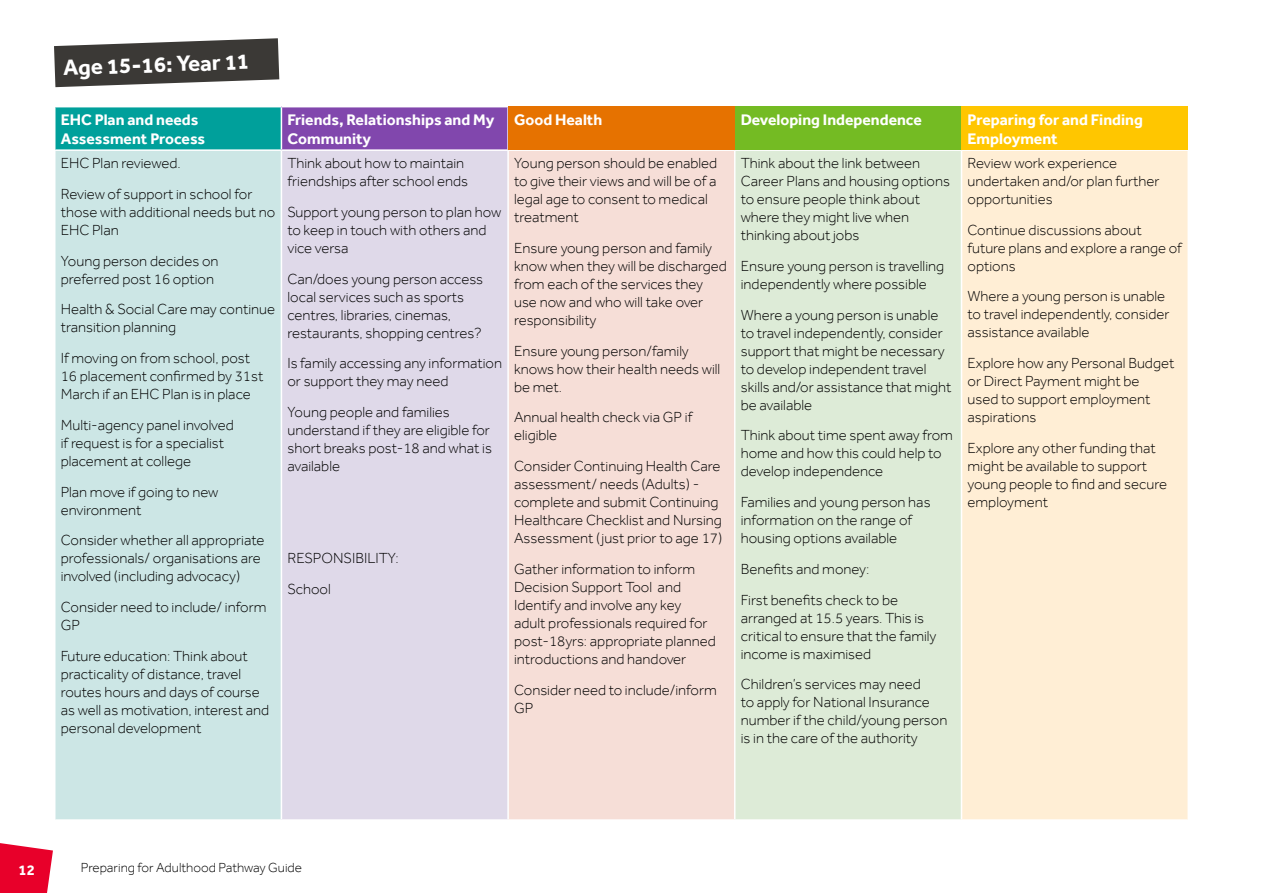
<style>
.page{position:relative;width:1263px;height:893px;background:#fff}
.page>*{position:absolute;margin:0;border:0;box-sizing:border-box;transform-origin:0 0}
.t1{font:700 22.5px "Effra";color:#fff}
.t2{font:700 15.75px/18.9px "Effra";color:#fff}
.t3{font:300 15px/18px "Effra";color:#000}
.t4{font:700 15px "Effra";color:#fff}
.t5{font:300 13.5px "Effra";color:#000}
</style>
<div class="page">
<svg style="left:0;top:843px;width:53px;height:50px;background:#ea1f44"></svg>
<div style="left:55px;top:107px;width:226px;height:43px;background:#00a09b"></div>
<div style="left:281px;top:107px;width:227px;height:43px;background:#8147ad"></div>
<div style="left:55px;top:150px;width:226px;height:670px;background:#cce6e5"></div>
<div style="left:281px;top:150px;width:227px;height:670px;background:#dfd9e9"></div>
<div style="left:508px;top:150px;width:227px;height:670px;background:#f6ded7"></div>
<div style="left:735px;top:150px;width:226px;height:670px;background:#ddebd7"></div>
<div style="left:961px;top:150px;width:227px;height:670px;background:#ffeed5"></div>
<hr style="left:54px;top:819px;width:227px;height:2px;background:#fff">
<hr style="left:281px;top:819px;width:227px;height:2px;background:#fff">
<hr style="left:508px;top:819px;width:227px;height:2px;background:#fff">
<hr style="left:735px;top:819px;width:226px;height:2px;background:#fff">
<hr style="left:961px;top:819px;width:228px;height:2px;background:#fff">
<hr style="left:1187px;top:151px;width:2px;height:668px;background:#fff">
<hr style="left:961px;top:151px;width:1px;height:668px;background:#fff">
<hr style="left:734px;top:151px;width:1px;height:668px;background:#fff">
<hr style="left:507px;top:151px;width:2px;height:668px;background:#fff">
<hr style="left:281px;top:151px;width:1px;height:668px;background:#fff">
<hr style="left:54px;top:151px;width:2px;height:668px;background:#fff">
<hr style="left:54px;top:149px;width:227px;height:2px;background:#fff">
<hr style="left:281px;top:149px;width:227px;height:2px;background:#fff">
<hr style="left:508px;top:149px;width:227px;height:2px;background:#fff">
<hr style="left:735px;top:149px;width:226px;height:2px;background:#fff">
<hr style="left:961px;top:149px;width:228px;height:2px;background:#fff">
<hr style="left:507px;top:107px;width:2px;height:42px;background:#fff">
<hr style="left:281px;top:107px;width:1px;height:42px;background:#fff">
<hr style="left:54px;top:107px;width:2px;height:42px;background:#fff">
<svg style="left:54px;top:38px;width:225px;height:49px;background:#5b5957"></svg>
<div style="left:508px;top:107px;width:227px;height:43px;background:#e67200"></div>
<div style="left:735px;top:107px;width:226px;height:43px;background:#74bb23"></div>
<div style="left:961px;top:107px;width:227px;height:43px;background:#ffc600"></div>
<h1 class="t1" style="left:63px;top:54px;width:188px;rotate:-2deg">Age 15-16: Year 11</h1>
<p class="t2" style="left:61px;top:110px;width:139px">EHC Plan and needs</p>
<p class="t2" style="left:287px;top:110px;width:209px">Friends, Relationships and My</p>
<p class="t2" style="left:61px;top:129px;width:146px">Assessment Process</p>
<p class="t2" style="left:287px;top:129px;width:85px">Community</p>
<p class="t3" style="left:61px;top:148px;width:193px;line-height:30.8px">EHC Plan reviewed.<br>Review of support in school for</p>
<p class="t3" style="left:61px;top:203px;width:216px">those with additional needs but no<br>EHC Plan</p>
<p class="t3" style="left:61px;top:252px;width:159px">Young person decides on preferred post 16 option</p>
<p class="t3" style="left:61px;top:300px;width:216px">Health &amp; Social Care may continue transition planning</p>
<p class="t3" style="left:61px;top:349px;width:204px">If moving on from school, post<br>16 placement confirmed by 31st<br>March if an EHC Plan is in place</p>
<p class="t3" style="left:61px;top:416px;width:175px">Multi-agency panel involved if request is for a specialist placement at college</p>
<p class="t3" style="left:61px;top:483px;width:159px">Plan move if going to new environment</p>
<p class="t3" style="left:61px;top:531px;width:205px">Consider whether all appropriate professionals/ organisations are involved (including advocacy)</p>
<p class="t3" style="left:61px;top:598px;width:207px">Consider need to include/ inform<br>GP</p>
<p class="t3" style="left:61px;top:647px;width:210px">Future education: Think about practicality of distance, travel routes hours and days of course as well as motivation, interest and personal development</p>
<p class="t3" style="left:287px;top:154px;width:182px">Think about how to maintain friendships after school ends</p>
<p class="t3" style="left:287px;top:203px;width:215px">Support young person to plan how to keep in touch with others and vice versa</p>
<p class="t3" style="left:287px;top:270px;width:197px">Can/does young person access local services such as sports centres, libraries, cinemas, restaurants, shopping centres?</p>
<p class="t3" style="left:287px;top:354px;width:216px">Is family accessing any information or support they may need</p>
<p class="t3" style="left:287px;top:403px;width:206px">Young people and families understand if they are eligible for short breaks post-18 and what is available</p>
<p class="t3" style="left:287px;top:543px;width:113px;line-height:30.8px">RESPONSIBILITY:<br>School</p>
<p class="t2" style="left:514px;top:110px;width:90px">Good Health</p>
<p class="t2" style="left:741px;top:110px;width:183px">Developing Independence</p>
<p class="t2" style="left:967px;top:110px;width:177px">Preparing for and Finding<br>Employment</p>
<p class="t3" style="left:514px;top:154px;width:205px">Young person should be enabled to give their views and will be of a legal age to consent to medical treatment</p>
<p class="t3" style="left:514px;top:239px;width:214px">Ensure young person and family know when they will be discharged from each of the services they use now and who will take over responsibility</p>
<p class="t3" style="left:514px;top:341px;width:208px">Ensure young person/family knows how their health needs will be met.</p>
<p class="t3" style="left:514px;top:408px;width:180px">Annual health check via GP if eligible</p>
<p class="t3" style="left:514px;top:457px;width:210px">Consider Continuing Health Care assessment/ needs (Adults) - complete and submit Continuing<br>Healthcare Checklist and Nursing<br>Assessment (just prior to age 17)</p>
<p class="t3" style="left:514px;top:560px;width:203px">Gather information to inform<br>Decision Support Tool and<br>Identify and involve any key adult professionals required for post-18yrs: appropriate planned introductions and handover</p>
<p class="t3" style="left:514px;top:680px;width:204px">Consider need to include/inform<br>GP</p>
<p class="t3" style="left:741px;top:154px;width:211px">Think about the link between<br>Career Plans and housing options to ensure people think about where they might live when thinking about jobs</p>
<p class="t3" style="left:741px;top:257px;width:205px">Ensure young person is travelling independently where possible</p>
<p class="t3" style="left:741px;top:305px;width:212px">Where a young person is unable to travel independently, consider support that might be necessary to develop independent travel skills and/or assistance that might be available</p>
<p class="t3" style="left:741px;top:426px;width:214px">Think about time spent away from home and how this could help to develop independence</p>
<p class="t3" style="left:741px;top:493px;width:191px">Families and young person has information on the range of housing options available</p>
<p class="t3" style="left:741px;top:553px;width:159px;line-height:30.8px">Benefits and money:<br>First benefits check to be</p>
<p class="t3" style="left:741px;top:608px;width:197px">arranged at 15.5 years. This is critical to ensure that the family income is maximised</p>
<p class="t3" style="left:741px;top:675px;width:208px">Children’s services may need<br>to apply for National Insurance number if the child/young person is in the care of the authority</p>
<p class="t3" style="left:967px;top:154px;width:194px">Review work experience undertaken and/or plan further opportunities</p>
<p class="t3" style="left:967px;top:221px;width:216px">Continue discussions about future plans and explore a range of options</p>
<p class="t3" style="left:967px;top:287px;width:204px">Where a young person is unable to travel independently, consider assistance available</p>
<p class="t3" style="left:967px;top:354px;width:208px">Explore how any Personal Budget or Direct Payment might be<br>used to support employment aspirations</p>
<p class="t3" style="left:967px;top:439px;width:201px">Explore any other funding that might be available to support young people to find and secure employment</p>
<p class="t4" style="left:19px;top:861px;width:18px">12</p>
<p class="t5" style="left:81px;top:860px;width:223px">Preparing for Adulthood Pathway Guide</p>
</div>
